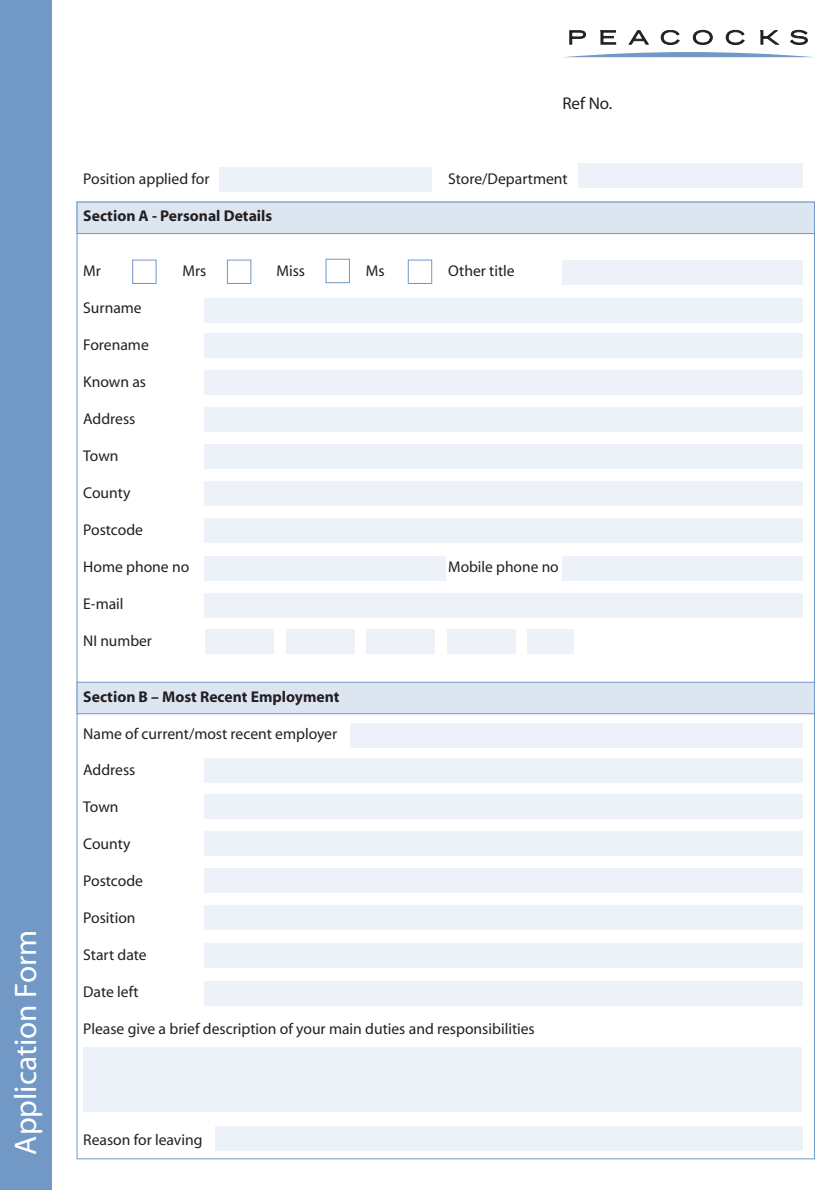
<style>
.page{position:relative;width:840px;height:1190px;background:#fff}
.page>*{position:absolute;margin:0;border:0;box-sizing:border-box;transform-origin:0 0}
.t1{font:31.2px "Myriad";color:#fff}
.t2{font:17px "Myriad";color:#231f20}
.t3{font:15.6px "Myriad";color:#231f20}
.t4{font:700 15.6px "Myriad";color:#231f20}
</style>
<div class="page">
<div style="left:77px;top:202px;width:737px;height:32px;background:#dde5f1"></div>
<div style="left:77px;top:202px;width:738px;height:32px;border:1px solid #7299c6"></div>
<div style="left:77px;top:682px;width:737px;height:32px;background:#dde5f1"></div>
<div style="left:77px;top:682px;width:738px;height:32px;border:1px solid #7299c6"></div>
<div style="left:0;top:0;width:52px;height:1190px;background:#7299c6"></div>
<div style="left:132px;top:260px;width:24px;height:24px;border:1px solid #7299c6"></div>
<div style="left:227px;top:260px;width:24px;height:24px;border:1px solid #7299c6"></div>
<div style="left:326px;top:259px;width:24px;height:24px;border:1px solid #7299c6"></div>
<div style="left:408px;top:260px;width:24px;height:24px;border:1px solid #7299c6"></div>
<div style="left:83px;top:1048px;width:718px;height:64px;background:#edf1f8"></div>
<div style="left:204px;top:298px;width:598px;height:24px;background:#edf1f8"></div>
<div style="left:350px;top:723px;width:452px;height:24px;background:#edf1f8"></div>
<div style="left:204px;top:334px;width:598px;height:24px;background:#edf1f8"></div>
<div style="left:204px;top:758px;width:598px;height:25px;background:#edf1f8"></div>
<div style="left:204px;top:370px;width:598px;height:24px;background:#edf1f8"></div>
<div style="left:204px;top:795px;width:598px;height:24px;background:#edf1f8"></div>
<div style="left:204px;top:407px;width:598px;height:24px;background:#edf1f8"></div>
<div style="left:204px;top:832px;width:598px;height:24px;background:#edf1f8"></div>
<div style="left:204px;top:444px;width:598px;height:24px;background:#edf1f8"></div>
<div style="left:204px;top:869px;width:598px;height:24px;background:#edf1f8"></div>
<div style="left:204px;top:481px;width:598px;height:24px;background:#edf1f8"></div>
<div style="left:204px;top:906px;width:598px;height:24px;background:#edf1f8"></div>
<div style="left:204px;top:519px;width:598px;height:24px;background:#edf1f8"></div>
<div style="left:204px;top:944px;width:598px;height:24px;background:#edf1f8"></div>
<div style="left:204px;top:557px;width:242px;height:24px;background:#edf1f8"></div>
<div style="left:562px;top:557px;width:240px;height:24px;background:#edf1f8"></div>
<div style="left:204px;top:981px;width:598px;height:25px;background:#edf1f8"></div>
<div style="left:215px;top:1126px;width:587px;height:24px;background:#edf1f8"></div>
<div style="left:204px;top:593px;width:598px;height:24px;background:#edf1f8"></div>
<div style="left:562px;top:261px;width:240px;height:24px;background:#edf1f8"></div>
<div style="left:219px;top:167px;width:213px;height:24px;background:#edf1f8"></div>
<div style="left:578px;top:164px;width:224px;height:24px;background:#edf1f8"></div>
<div style="left:205px;top:629px;width:69px;height:24px;background:#edf1f8"></div>
<div style="left:286px;top:629px;width:68px;height:24px;background:#edf1f8"></div>
<div style="left:366px;top:629px;width:69px;height:24px;background:#edf1f8"></div>
<div style="left:447px;top:629px;width:68px;height:24px;background:#edf1f8"></div>
<div style="left:527px;top:629px;width:47px;height:24px;background:#edf1f8"></div>
<svg style="left:566px;top:52px;width:245px;height:5px"></svg>
<svg style="left:661px;top:30px;width:19px;height:15px"></svg>
<svg style="left:569px;top:30px;width:17px;height:15px"></svg>
<svg style="left:600px;top:30px;width:16px;height:15px"></svg>
<svg style="left:628px;top:30px;width:21px;height:15px"></svg>
<svg style="left:693px;top:30px;width:19px;height:15px"></svg>
<div style="left:693px;top:30px;width:20px;height:15px;border:1px solid #231f20;border-radius:50%"></div>
<div style="left:695px;top:31px;width:16px;height:12px;border:1px solid #231f20;border-radius:50%"></div>
<svg style="left:726px;top:30px;width:19px;height:15px"></svg>
<svg style="left:760px;top:30px;width:20px;height:15px"></svg>
<svg style="left:790px;top:30px;width:18px;height:15px"></svg>
<h1 class="t1" style="left:13px;top:1155px;width:226px;rotate:-90deg">Application Form</h1>
<p class="t2" style="left:562px;top:96px;width:51px">Ref No.</p>
<p class="t3" style="left:83px;top:172px;width:128px">Position applied for</p>
<p class="t3" style="left:448px;top:172px;width:121px">Store/Department</p>
<p class="t4" style="left:83px;top:209px;width:191px">Section A - Personal Details</p>
<p class="t3" style="left:83px;top:265px;width:19px">Mr</p>
<p class="t3" style="left:183px;top:265px;width:25px">Mrs</p>
<p class="t3" style="left:276px;top:265px;width:30px">Miss</p>
<p class="t3" style="left:366px;top:265px;width:20px">Ms</p>
<p class="t3" style="left:448px;top:265px;width:68px">Other title</p>
<p class="t3" style="left:83px;top:301px;width:60px">Surname</p>
<p class="t3" style="left:83px;top:338px;width:67px">Forename</p>
<p class="t3" style="left:83px;top:375px;width:64px">Known as</p>
<p class="t3" style="left:83px;top:412px;width:54px">Address</p>
<p class="t3" style="left:83px;top:449px;width:37px">Town</p>
<p class="t3" style="left:83px;top:486px;width:49px">County</p>
<p class="t3" style="left:83px;top:523px;width:61px">Postcode</p>
<p class="t3" style="left:83px;top:560px;width:108px">Home phone no</p>
<p class="t3" style="left:448px;top:560px;width:112px">Mobile phone no</p>
<p class="t3" style="left:83px;top:597px;width:42px">E-mail</p>
<p class="t3" style="left:83px;top:634px;width:70px">NI number</p>
<p class="t4" style="left:83px;top:690px;width:258px">Section B – Most Recent Employment</p>
<p class="t3" style="left:83px;top:727px;width:256px">Name of current/most recent employer</p>
<p class="t3" style="left:83px;top:764px;width:54px">Address</p>
<p class="t3" style="left:83px;top:801px;width:37px">Town</p>
<p class="t3" style="left:83px;top:838px;width:49px">County</p>
<p class="t3" style="left:83px;top:874px;width:61px">Postcode</p>
<p class="t3" style="left:83px;top:911px;width:54px">Position</p>
<p class="t3" style="left:83px;top:948px;width:65px">Start date</p>
<p class="t3" style="left:83px;top:985px;width:57px">Date left</p>
<p class="t3" style="left:83px;top:1022px;width:453px">Please give a brief description of your main duties and responsibilities</p>
<p class="t3" style="left:83px;top:1133px;width:121px">Reason for leaving</p>
</div>
